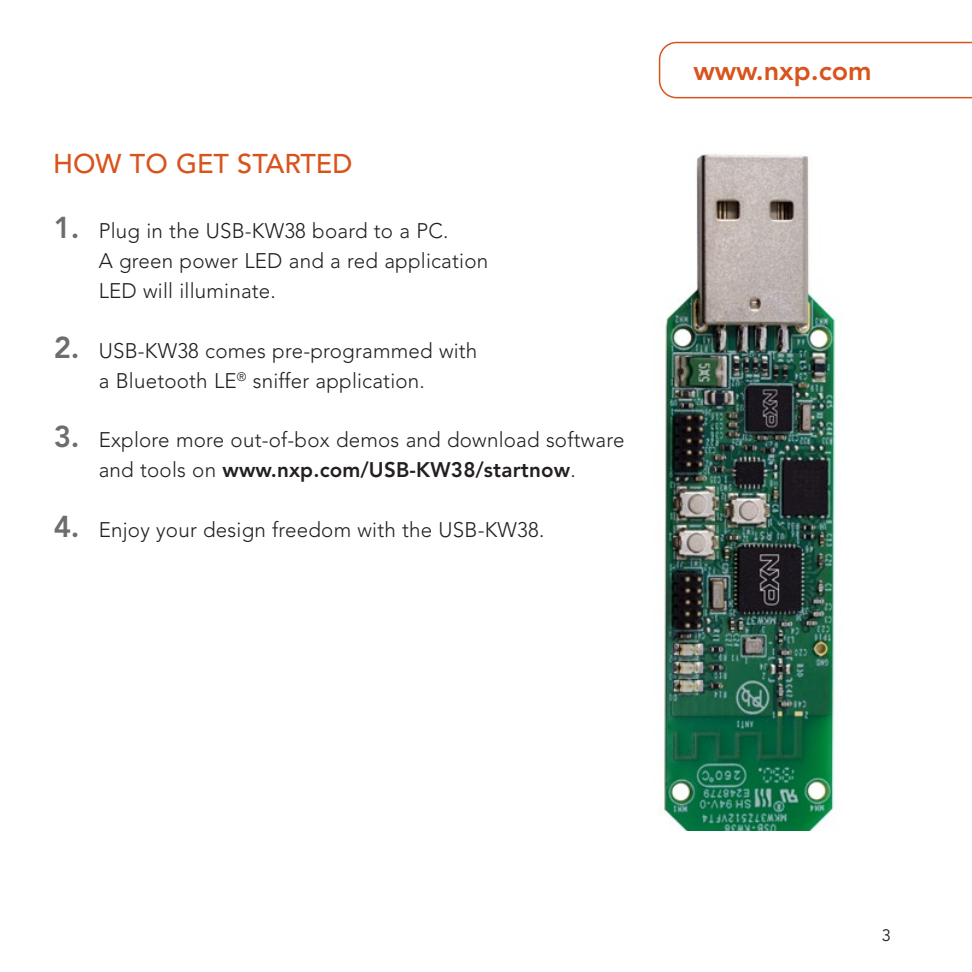
<style>
.page{position:relative;width:972px;height:972px;background:#fff}
.page>*{position:absolute;margin:0;border:0;box-sizing:border-box;transform-origin:0 0}
._03-Page-Titles-CAPS{font:500 27px "Avenir LT Std";color:#d9531c}
._03-Page-Titles-CAPS-2{font:800 27px "Avenir LT Std";color:#d9531c}
._16-Getting_Started{font:300 21px/30px "Avenir LT Std";letter-spacing:.01em;color:#231f20;text-align:center}
._14-NXP_Boilerplate{font:16.5px "Avenir LT Std";color:#231f20}
.s1{font-weight:800;font-size:30px;color:#6c6d70}
.s2{font-weight:800}
</style>
<div class="page">
<svg style="left:658px;top:41px;width:314px;height:58px"></svg>
<img style="left:662px;top:154px;width:174px;height:676px">
<p class="_03-Page-Titles-CAPS" style="left:53px;top:148px;width:301px">HOW TO GET STARTED</p>
<p class="_16-Getting_Started" style="left:99px;top:216px;width:391px;text-align:left;text-indent:-45px"><span class="s1">1.</span> Plug in the USB-KW38 board to a PC.<br>A green power LED and a red application<br>LED will illuminate.</p>
<p class="_16-Getting_Started" style="left:54px;top:335px;width:425px"><span class="s1">2.</span> USB-KW38 comes pre-programmed with a Bluetooth LE<sup>®</sup> sniffer application.</p>
<p class="_16-Getting_Started" style="left:54px;top:425px;width:572px"><span class="s1">3.</span> Explore more out-of-box demos and download software and tools on <span class="s2">www.nxp.com/USB-KW38/startnow</span>.</p>
<p class="_16-Getting_Started" style="left:54px;top:515px;width:492px"><span class="s1">4.</span> Enjoy your design freedom with the USB-KW38.</p>
<p class="_03-Page-Titles-CAPS-2" style="left:693px;top:54px;width:180px">www.nxp.com</p>
<p class="_14-NXP_Boilerplate" style="left:882px;top:926px;width:11px">3</p>
</div>
